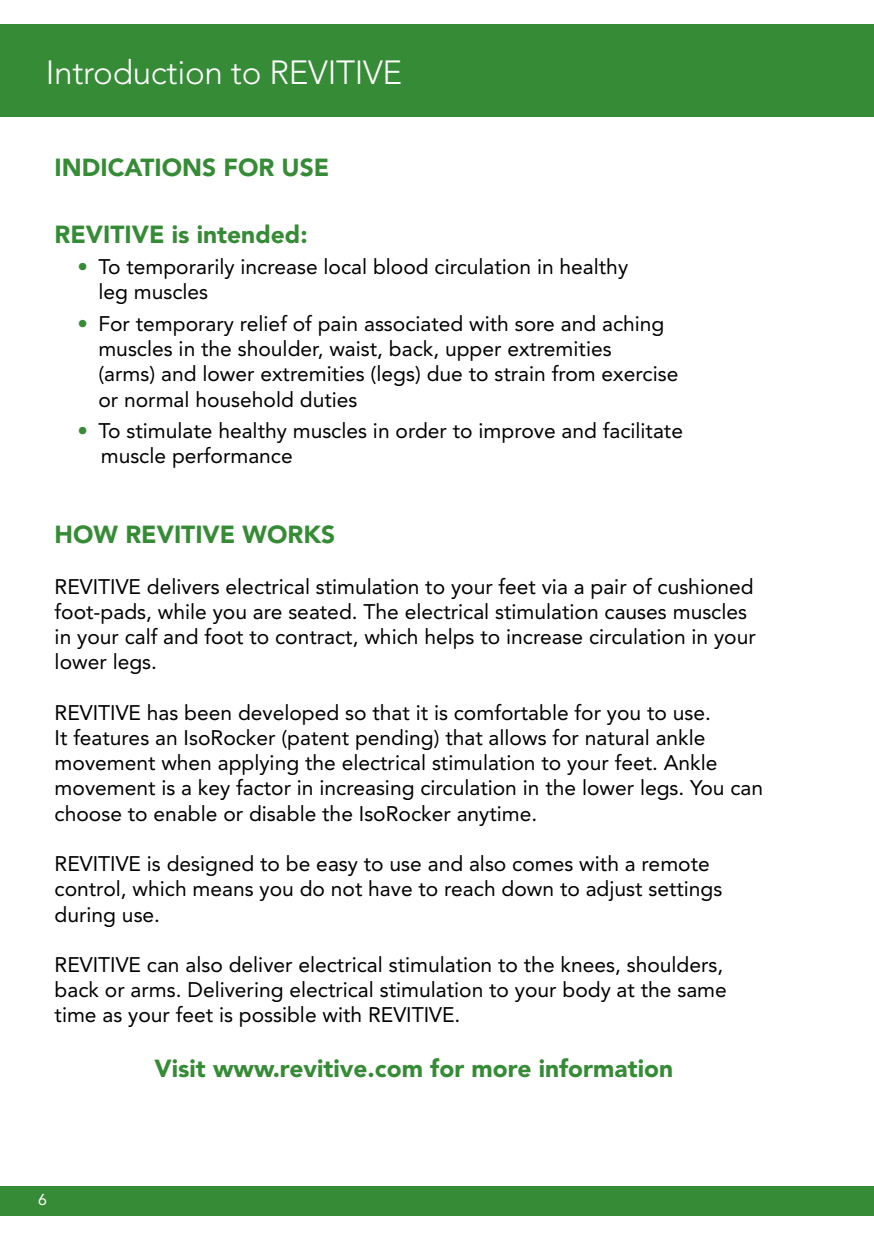
<style>
.page{position:relative;width:874px;height:1241px;background:#fff}
.page>*{position:absolute;margin:0;border:0;box-sizing:border-box;transform-origin:0 0}
.t1{font:300 33.25px "Avenir LT";letter-spacing:-.01em;color:#fff}
.t2{font:900 24.5px "Avenir LT";color:#368b36}
.t3{font:21px/25.2px "Avenir LT";color:#000}
.t4{font:15.75px "Avenir LT";color:#fff}
.s1{color:#368b36}
</style>
<div class="page">
<div style="left:0;top:1186px;width:873px;height:29px;background:#368b36"></div>
<div style="left:0;top:25px;width:873px;height:92px;background:#368b36"></div>
<h1 class="t1" style="left:46px;top:53px;width:357px">Introduction to REVITIVE</h1>
<p class="t2" style="left:55px;top:153px;width:276px">INDICATIONS FOR USE</p>
<p class="t2" style="left:55px;top:219px;width:254px">REVITIVE is intended:</p>
<p class="t3" style="left:98px;top:254px;width:531px;text-indent:-21px"><span class="s1">•</span> To temporarily increase local blood circulation in healthy leg muscles</p>
<p class="t3" style="left:98px;top:311px;width:581px;text-indent:-21px"><span class="s1">•</span> For temporary relief of pain associated with sore and aching muscles in the shoulder, waist, back, upper extremities<br>(arms) and lower extremities (legs) due to strain from exercise or normal household duties</p>
<p class="t3" style="left:101px;top:418px;width:583px;text-indent:-23px"><span class="s1">•</span> To stimulate healthy muscles in order to improve and facilitate muscle performance</p>
<p class="t2" style="left:55px;top:520px;width:282px">HOW REVITIVE WORKS</p>
<p class="t3" style="left:55px;top:574px;width:702px">REVITIVE delivers electrical stimulation to your feet via a pair of cushioned foot-pads, while you are seated. The electrical stimulation causes muscles in your calf and foot to contract, which helps to increase circulation in your lower legs.</p>
<p class="t3" style="left:55px;top:700px;width:709px">REVITIVE has been developed so that it is comfortable for you to use.<br>It features an IsoRocker (patent pending) that allows for natural ankle movement when applying the electrical stimulation to your feet. Ankle movement is a key factor in increasing circulation in the lower legs. You can choose to enable or disable the IsoRocker anytime.</p>
<p class="t3" style="left:55px;top:851px;width:669px">REVITIVE is designed to be easy to use and also comes with a remote control, which means you do not have to reach down to adjust settings during use.</p>
<p class="t3" style="left:55px;top:952px;width:673px">REVITIVE can also deliver electrical stimulation to the knees, shoulders, back or arms. Delivering electrical stimulation to your body at the same time as your feet is possible with REVITIVE.</p>
<p class="t2" style="left:154px;top:1053px;width:520px">Visit www.revitive.com for more information</p>
<p class="t4" style="left:38px;top:1189px;width:10px">6</p>
</div>
